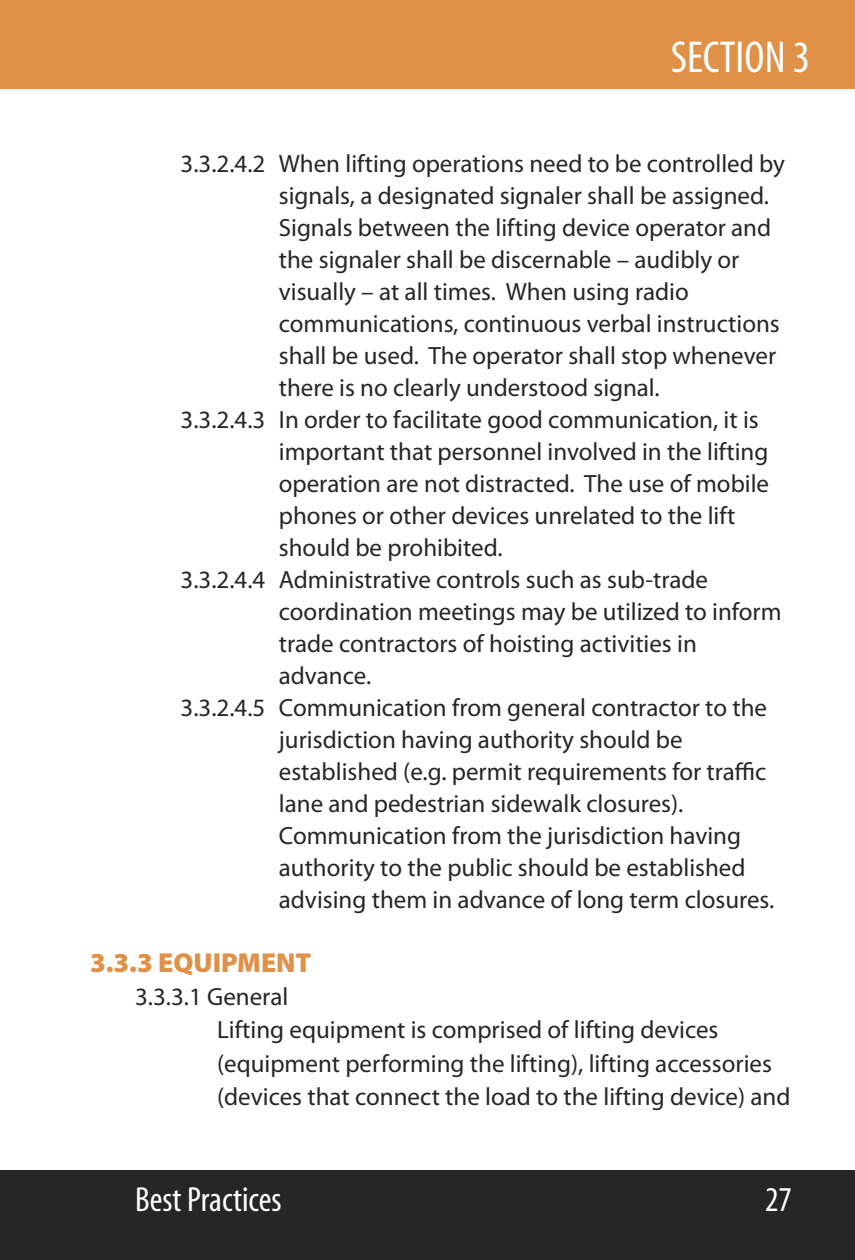
<style>
.page{position:relative;width:855px;height:1260px;background:#fff}
.page>*{position:absolute;margin:0;border:0;box-sizing:border-box;transform-origin:0 0}
.t1{font:condensed 45px "Myriad";color:#fff}
.t2{font:condensed 35px "Myriad";color:#fff}
.t3{font:900 27.5px "Myriad Pro";color:#e09047}
.t4{font:25px/33.2px "Myriad Pro";color:#272627}
</style>
<div class="page">
<div style="left:0;top:1170px;width:855px;height:90px;background:#272627"></div>
<div style="left:0;top:0;width:855px;height:89px;background:#e09047"></div>
<h1 class="t1" style="left:671px;top:41px;width:141px">SECTION 3</h1>
<p class="t4" style="left:181px;top:149px;width:606px">3.3.2.4.2 When lifting operations need to be controlled by</p>
<p class="t4" style="left:279px;top:181px;width:492px">signals, a designated signaler shall be assigned.</p>
<p class="t4" style="left:279px;top:213px;width:494px">Signals between the lifting device operator and</p>
<p class="t4" style="left:279px;top:245px;width:462px">the signaler shall be discernable – audibly or</p>
<p class="t4" style="left:279px;top:277px;width:412px">visually – at all times. When using radio</p>
<p class="t4" style="left:279px;top:309px;width:503px">communications, continuous verbal instructions</p>
<p class="t4" style="left:279px;top:341px;width:499px">shall be used. The operator shall stop whenever</p>
<p class="t4" style="left:279px;top:373px;width:382px">there is no clearly understood signal.</p>
<p class="t4" style="left:181px;top:405px;width:580px">3.3.2.4.3 In order to facilitate good communication, it is</p>
<p class="t4" style="left:279px;top:437px;width:491px">important that personnel involved in the lifting</p>
<p class="t4" style="left:279px;top:469px;width:492px">operation are not distracted. The use of mobile</p>
<p class="t4" style="left:279px;top:501px;width:458px">phones or other devices unrelated to the lift</p>
<p class="t4" style="left:279px;top:533px;width:225px">should be prohibited.</p>
<p class="t4" style="left:181px;top:565px;width:529px">3.3.2.4.4 Administrative controls such as sub-trade</p>
<p class="t4" style="left:279px;top:597px;width:504px">coordination meetings may be utilized to inform</p>
<p class="t4" style="left:279px;top:629px;width:420px">trade contractors of hoisting activities in</p>
<p class="t4" style="left:279px;top:661px;width:94px">advance.</p>
<p class="t4" style="left:181px;top:693px;width:588px">3.3.2.4.5 Communication from general contractor to the</p>
<p class="t4" style="left:279px;top:725px;width:405px">jurisdiction having authority should be</p>
<p class="t4" style="left:279px;top:757px;width:489px">established (e.g. permit requirements for traffic</p>
<p class="t4" style="left:279px;top:789px;width:406px">lane and pedestrian sidewalk closures).</p>
<p class="t4" style="left:279px;top:821px;width:464px">Communication from the jurisdiction having</p>
<p class="t4" style="left:279px;top:853px;width:468px">authority to the public should be established</p>
<p class="t4" style="left:279px;top:885px;width:497px">advising them in advance of long term closures.</p>
<p class="t3" style="left:90px;top:952px;width:223px">3.3.3 EQUIPMENT</p>
<p class="t4" style="left:217px;top:982px;width:575px;text-indent:-82px">3.3.3.1 General<br>Lifting equipment is comprised of lifting devices (equipment performing the lifting), lifting accessories (devices that connect the load to the lifting device) and</p>
<h2 class="t2" style="left:135px;top:1188px;width:148px">Best Practices</h2>
<h2 class="t2" style="left:765px;top:1188px;width:28px">27</h2>
</div>
